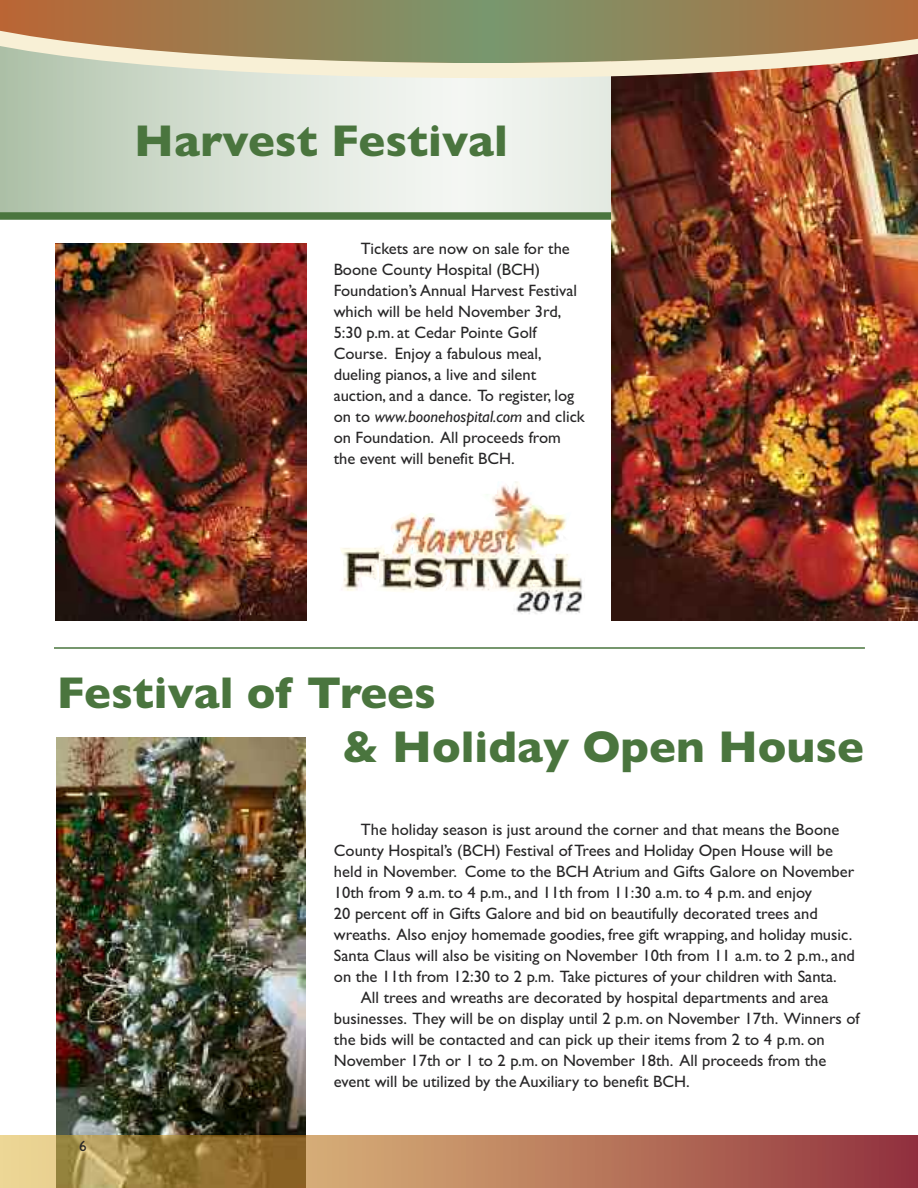
<style>
.page{position:relative;width:918px;height:1188px;background:#fff}
.page>*{position:absolute;margin:0;border:0;box-sizing:border-box;transform-origin:0 0}
.t1{font:700 45px/54px "Gill Sans";color:#4a753e}
.t2{font:16.5px/21px "Gill Sans";color:#272627}
.t3{font:15px "Gill Sans";color:#272627}
.s1{font-style:italic}
</style>
<div class="page">
<img style="left:55px;top:243px;width:251px;height:378px">
<img style="left:0;top:78px;width:612px;height:134px">
<div style="left:0;top:212px;width:918px;height:8px;background:#4a753e"></div>
<img style="left:56px;top:737px;width:250px;height:398px">
<img style="left:612px;top:78px;width:306px;height:543px">
<svg style="left:0;top:0;width:918px;height:78px;background:#aa9973"></svg>
<img style="left:0;top:1135px;width:918px;height:53px">
<img style="left:340px;top:481px;width:245px;height:133px">
<hr style="left:54px;top:647px;width:811px;height:2px;background:#4a753e">
<h1 class="t1" style="left:134px;top:113px;width:375px">Harvest Festival</h1>
<p class="t2" style="left:334px;top:238px;width:253px;text-indent:27px">Tickets are now on sale for the<br>Boone County Hospital (BCH)<br>Foundation’s Annual Harvest Festival which will be held November 3rd,<br>5:30 p.m. at Cedar Pointe Golf<br>Course. Enjoy a fabulous meal, dueling pianos, a live and silent auction, and a dance. To register, log on to <span class="s1">www.boonehospital.com</span> and click on Foundation. All proceeds from the event will benefit BCH.</p>
<h1 class="t1" style="left:343px;top:666px;width:523px;text-indent:-286px">Festival of Trees<br>&amp; Holiday Open House</h1>
<p class="t3" style="left:79px;top:1137px;width:9px">6</p>
<p class="t2" style="left:361px;top:819px;width:480px">The holiday season is just around the corner and that means the Boone</p>
<p class="t2" style="left:334px;top:840px;width:501px">County Hospital’s (BCH) Festival of Trees and Holiday Open House will be</p>
<p class="t2" style="left:334px;top:861px;width:522px">held in November. Come to the BCH Atrium and Gifts Galore on November</p>
<p class="t2" style="left:334px;top:882px;width:480px">10th from 9 a.m. to 4 p.m., and 11th from 11:30 a.m. to 4 p.m. and enjoy</p>
<p class="t2" style="left:334px;top:903px;width:485px">20 percent off in Gifts Galore and bid on beautifully decorated trees and</p>
<p class="t2" style="left:334px;top:924px;width:520px">wreaths. Also enjoy homemade goodies, free gift wrapping, and holiday music.</p>
<p class="t2" style="left:334px;top:945px;width:523px">Santa Claus will also be visiting on November 10th from 11 a.m. to 2 p.m., and</p>
<p class="t2" style="left:334px;top:966px;width:504px">on the 11th from 12:30 to 2 p.m. Take pictures of your children with Santa.</p>
<p class="t2" style="left:361px;top:987px;width:469px">All trees and wreaths are decorated by hospital departments and area</p>
<p class="t2" style="left:334px;top:1008px;width:527px">businesses. They will be on display until 2 p.m. on November 17th. Winners of</p>
<p class="t2" style="left:334px;top:1029px;width:492px">the bids will be contacted and can pick up their items from 2 to 4 p.m. on</p>
<p class="t2" style="left:334px;top:1050px;width:494px">November 17th or 1 to 2 p.m. on November 18th. All proceeds from the</p>
<p class="t2" style="left:334px;top:1071px;width:357px">event will be utilized by the Auxiliary to benefit BCH.</p>
</div>
